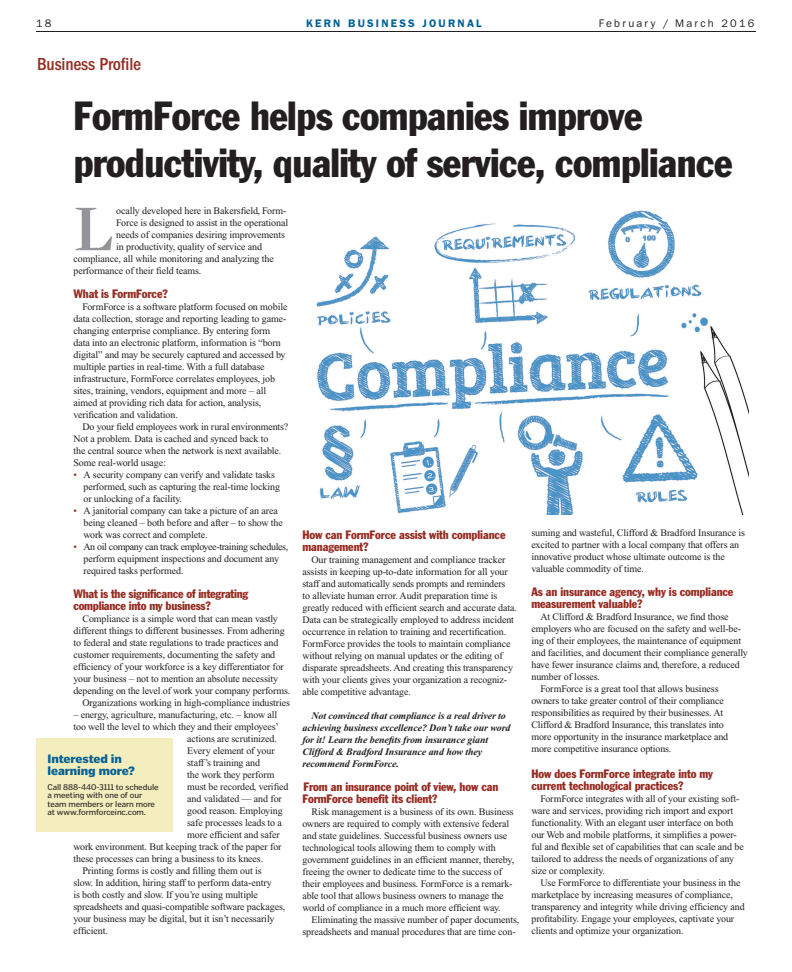
<style>
.page{position:relative;width:792px;height:972px;background:#fff}
.page>*{position:absolute;margin:0;border:0;box-sizing:border-box;transform-origin:0 0}
.Digest_type{font:600 66.5px "Mercury Display";color:#939598}
.Digest_type-2{font:condensed 40px/46.5px "Franklin Gothic";letter-spacing:-.015em;color:#231f20}
.Digest_type-3{font:500 condensed 18px "Franklin Gothic";letter-spacing:-.01em;color:#962c22}
.Digest_type-4{font:condensed 12px/12px "Franklin Gothic";letter-spacing:-.01em;color:#962c22}
.Digest_type-5{font:900 12px/12px "Poynter Gothic Text";letter-spacing:-.01em;color:#006096}
.t1{font:11px "Franklin Gothic";letter-spacing:.2em;color:#231f20}
.t2{font:600 11px "Franklin Gothic";letter-spacing:.2em;color:#006096}
.Digest_type-6{font:10px/12px "Times New Roman";letter-spacing:-.01em;color:#231f20}
.Digest_type-7{font:italic 700 10px/12px "Times New Roman";letter-spacing:-.01em;color:#231f20}
.Digest_type-8{font:8.5px/8.5px "Poynter Gothic Text";letter-spacing:-.01em;color:#231f20}
.s1{color:#962c22}
</style>
<div class="page">
<hr style="left:36px;top:31px;width:720px;height:1px;background:#231f20">
<img style="left:316px;top:210px;width:432px;height:304px">
<div style="left:36px;top:738px;width:137px;height:94px;background:#f4edbd"></div>
<p class="t1" style="left:36px;top:17px;width:17px">18</p>
<p class="t2" style="left:306px;top:17px;width:177px">KERN BUSINESS JOURNAL</p>
<p class="t1" style="left:599px;top:17px;width:157px">February / March 2016</p>
<p class="Digest_type-3" style="left:37px;top:54px;width:106px">Business Profile</p>
<p class="Digest_type-2" style="left:73px;top:92px;width:661px">FormForce helps companies improve productivity, quality of service, compliance</p>
<p class="Digest_type" style="left:73px;top:189px;width:42px">L</p>
<p class="Digest_type-6" style="left:116px;top:205px;width:172px">ocally developed here in Bakersfield, Form-</p>
<p class="Digest_type-6" style="left:116px;top:217px;width:173px">Force is designed to assist in the operational</p>
<p class="Digest_type-6" style="left:116px;top:229px;width:170px">needs of companies desiring improvements</p>
<p class="Digest_type-6" style="left:116px;top:241px;width:147px">in productivity, quality of service and</p>
<p class="Digest_type-6" style="left:73px;top:253px;width:202px">compliance, all while monitoring and analyzing the</p>
<p class="Digest_type-6" style="left:73px;top:265px;width:129px">performance of their field teams.</p>
<p class="Digest_type-4" style="left:73px;top:288px;width:96px">What is FormForce?</p>
<p class="Digest_type-6" style="left:73px;top:301px;width:216px;text-indent:9px">FormForce is a software platform focused on mobile data collection, storage and reporting leading to game&shy;changing enterprise compliance. By entering form data into an electronic platform, information is “born digital” and may be securely captured and accessed by multiple parties in real-time. With a full database infrastructure, FormForce correlates employees, job sites, training, vendors, equipment and more – all aimed at providing rich data for action, analysis, verification and validation.</p>
<p class="Digest_type-6" style="left:73px;top:421px;width:216px;text-indent:9px">Do your field employees work in rural environments?<br>Not a problem. Data is cached and synced back to<br>the central source when the network is next available.<br>Some real-world usage:</p>
<p class="Digest_type-6" style="left:83px;top:469px;width:198px;text-indent:-10px"><span class="s1">•</span> A security company can verify and validate tasks performed, such as capturing the real-time locking or unlocking of a facility.</p>
<p class="Digest_type-6" style="left:83px;top:505px;width:201px;text-indent:-10px"><span class="s1">•</span> A janitorial company can take a picture of an area being cleaned – both before and after – to show the work was correct and complete.</p>
<p class="Digest_type-6" style="left:83px;top:541px;width:206px;text-indent:-10px"><span class="s1">•</span> An oil company can track employee-training schedules, perform equipment inspections and document any required tasks performed.</p>
<p class="Digest_type-4" style="left:73px;top:588px;width:176px">What is the significance of integrating compliance into my business?</p>
<p class="Digest_type-6" style="left:73px;top:613px;width:218px;text-indent:9px">Compliance is a simple word that can mean vastly different things to different businesses. From adhering to federal and state regulations to trade practices and customer requirements, documenting the safety and efficiency of your workforce is a key differentiator for your business – not to mention an absolute necessity depending on the level of work your company performs.</p>
<p class="Digest_type-6" style="left:82px;top:697px;width:209px">Organizations working in high-compliance industries</p>
<p class="Digest_type-6" style="left:73px;top:709px;width:205px">– energy, agriculture, manufacturing, etc. – know all</p>
<p class="Digest_type-6" style="left:73px;top:721px;width:207px">too well the level to which they and their employees’</p>
<p class="Digest_type-6" style="left:187px;top:733px;width:91px">actions are scrutinized.</p>
<p class="Digest_type-6" style="left:187px;top:745px;width:89px">Every element of your</p>
<p class="Digest_type-6" style="left:187px;top:757px;width:74px">staff’s training and</p>
<p class="Digest_type-6" style="left:187px;top:769px;width:89px">the work they perform</p>
<p class="Digest_type-6" style="left:187px;top:781px;width:103px">must be recorded, verified</p>
<p class="Digest_type-6" style="left:187px;top:793px;width:96px">and validated — and for</p>
<p class="Digest_type-6" style="left:187px;top:805px;width:97px">good reason. Employing</p>
<p class="Digest_type-6" style="left:187px;top:817px;width:96px">safe processes leads to a</p>
<p class="Digest_type-6" style="left:187px;top:829px;width:94px">more efficient and safer</p>
<p class="Digest_type-6" style="left:73px;top:841px;width:210px">work environment. But keeping track of the paper for</p>
<p class="Digest_type-6" style="left:73px;top:853px;width:191px">these processes can bring a business to its knees.</p>
<p class="Digest_type-6" style="left:73px;top:865px;width:213px;text-indent:9px">Printing forms is costly and filling them out is<br>slow. In addition, hiring staff to perform data-entry<br>is both costly and slow. If you’re using multiple spreadsheets and quasi-compatible software packages, your business may be digital, but it isn’t necessarily efficient.</p>
<p class="Digest_type-6" style="left:531px;top:527px;width:215px">suming and wasteful, Clifford &amp; Bradford Insurance is excited to partner with a local company that offers an innovative product whose ultimate outcome is the valuable commodity of time.</p>
<p class="Digest_type-4" style="left:531px;top:586px;width:204px">As an insurance agency, why is compliance measurement valuable?</p>
<p class="Digest_type-6" style="left:531px;top:611px;width:218px;text-indent:9px">At Clifford &amp; Bradford Insurance, we find those employers who are focused on the safety and well-be&shy;ing of their employees, the maintenance of equipment and facilities, and document their compliance generally have fewer insurance claims and, therefore, a reduced number of losses.</p>
<p class="Digest_type-6" style="left:531px;top:683px;width:198px;text-indent:9px">FormForce is a great tool that allows business owners to take greater control of their compliance responsibilities as required by their businesses. At Clifford &amp; Bradford Insurance, this translates into more opportunity in the insurance marketplace and more competitive insurance options.</p>
<p class="Digest_type-4" style="left:531px;top:768px;width:183px">How does FormForce integrate into my current technological practices?</p>
<p class="Digest_type-6" style="left:531px;top:793px;width:214px;text-indent:9px">FormForce integrates with all of your existing soft&shy;ware and services, providing rich import and export functionality. With an elegant user interface on both our Web and mobile platforms, it simplifies a power&shy;ful and flexible set of capabilities that can scale and be tailored to address the needs of organizations of any size or complexity.</p>
<p class="Digest_type-6" style="left:531px;top:877px;width:215px;text-indent:9px">Use FormForce to differentiate your business in the marketplace by increasing measures of compliance, transparency and integrity while driving efficiency and profitability. Engage your employees, captivate your clients and optimize your organization.</p>
<p class="Digest_type-4" style="left:302px;top:528px;width:205px">How can FormForce assist with compliance management?</p>
<p class="Digest_type-6" style="left:302px;top:553px;width:216px;text-indent:9px">Our training management and compliance tracker assists in keeping up-to-date information for all your staff and automatically sends prompts and reminders<br>to alleviate human error. Audit preparation time is greatly reduced with efficient search and accurate data.<br>Data can be strategically employed to address incident occurrence in relation to training and recertification.<br>FormForce provides the tools to maintain compliance without relying on manual updates or the editing of disparate spreadsheets. And creating this transparency with your clients gives your organization a recogniz&shy;able competitive advantage.</p>
<p class="Digest_type-7" style="left:302px;top:709px;width:209px;text-indent:9px">Not convinced that compliance is a real driver to achieving business excellence? Don’t take our word for it! Learn the benefits from insurance giant Clifford &amp; Bradford Insurance and how they recommend FormForce.</p>
<p class="Digest_type-4" style="left:302px;top:780px;width:198px">From an insurance point of view, how can<br>FormForce benefit its client?</p>
<p class="Digest_type-6" style="left:302px;top:805px;width:213px;text-indent:9px">Risk management is a business of its own. Business owners are required to comply with extensive federal and state guidelines. Successful business owners use technological tools allowing them to comply with government guidelines in an efficient manner, thereby, freeing the owner to dedicate time to the success of their employees and business. FormForce is a remark&shy;able tool that allows business owners to manage the world of compliance in a much more efficient way.</p>
<p class="Digest_type-6" style="left:302px;top:913px;width:218px;text-indent:9px">Eliminating the massive number of paper documents, spreadsheets and manual procedures that are time con-</p>
<p class="Digest_type-5" style="left:48px;top:753px;width:89px">Interested in learning more?</p>
<p class="Digest_type-8" style="left:48px;top:783px;width:113px">Call 888-440-3111 to schedule a meeting with one of our team members or learn more at www.formforceinc.com.</p>
</div>
